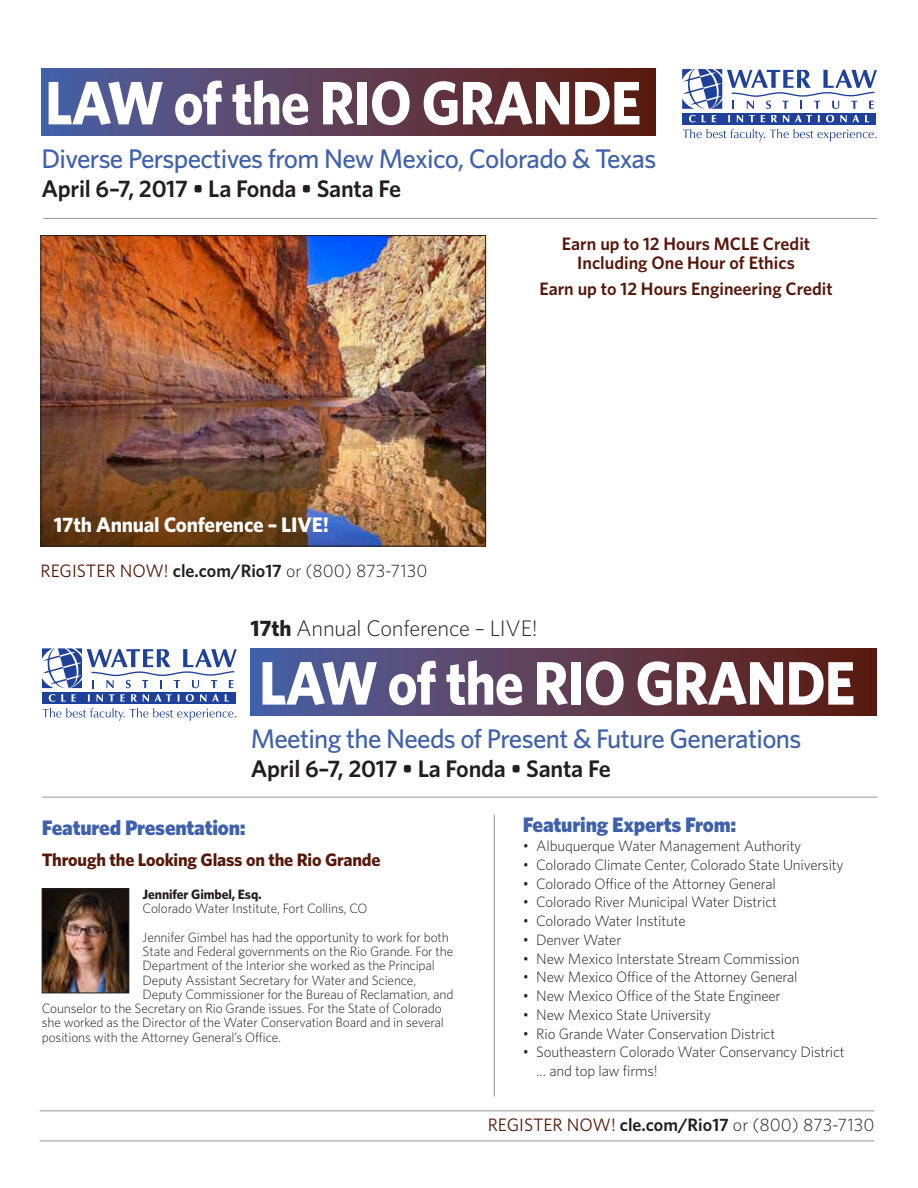
<style>
.page{position:relative;width:918px;height:1188px;background:#fff}
.page>*{position:absolute;margin:0;border:0;box-sizing:border-box;transform-origin:0 0}
.t1{font:700 61.5px "Whitney";letter-spacing:-.02em;color:#fff;scale:.93 1}
.t2{font:500 27px "Whitney";letter-spacing:-.025em;color:#3f61ad}
.t3{font:600 24px "Whitney";letter-spacing:-.01em;color:#231f20}
.t4{font:300 22.5px "Whitney";letter-spacing:-.01em;color:#231f20}
.t5{font:900 21px "Whitney";letter-spacing:-.01em;color:#3f61ad}
.t6{font:700 21px "Whitney";letter-spacing:-.01em;color:#fff}
.t7{font:600 18px/19.5px "Whitney";color:#57180a;text-align:center}
.t8{font:300 18px "Whitney";color:#231f20}
.t9{font:700 18px "Whitney";letter-spacing:-.01em;color:#57180a}
.t10{font:300 15px/18.8px "Whitney";letter-spacing:-.01em;color:#231f20}
.t11{font:300 13.5px/28.5px "Whitney";letter-spacing:-.01em;color:#231f20}
.t12{font:700 13.5px "Whitney";letter-spacing:-.01em;color:#231f20}
.s1{font-weight:400;color:#57180a}
.s2{font-weight:600}
.s3{font-weight:700}
</style>
<div class="page">
<hr style="left:40px;top:1110px;width:834px;height:1px;background:#939598">
<hr style="left:40px;top:1140px;width:834px;height:1px;background:#939598">
<hr style="left:42px;top:797px;width:836px;height:1px;background:#939598">
<hr style="left:43px;top:218px;width:835px;height:1px;background:#939598">
<img style="left:42px;top:237px;width:442px;height:307px">
<div style="left:40px;top:235px;width:446px;height:311px;border:1px solid #231f20"></div>
<hr style="left:494px;top:815px;width:1px;height:282px;background:#939598">
<div style="left:41px;top:68px;width:614px;height:68px;background:linear-gradient(to right,#5162a4,#621a0a)"></div>
<div style="left:42px;top:692px;width:194px;height:12px;background:#20419b"></div>
<svg style="left:43px;top:708px;width:193px;height:13px"></svg>
<svg style="left:42px;top:648px;width:195px;height:54px"></svg>
<div style="left:682px;top:113px;width:194px;height:11px;background:#20419b"></div>
<svg style="left:689px;top:115px;width:180px;height:7px"></svg>
<svg style="left:683px;top:129px;width:194px;height:12px"></svg>
<svg style="left:682px;top:69px;width:195px;height:40px"></svg>
<div style="left:251px;top:648px;width:626px;height:68px;background:linear-gradient(to right,#5161a4,#621a0a)"></div>
<img style="left:44px;top:890px;width:83px;height:101px">
<div style="left:42px;top:888px;width:87px;height:105px;border:1px solid #231f20"></div>
<h1 class="t1" style="left:45px;top:66px;width:643px">LAW of the RIO GRANDE</h1>
<h2 class="t2" style="left:41px;top:142px;width:616px">Diverse Perspectives from New Mexico, Colorado &amp; Texas</h2>
<h3 class="t3" style="left:41px;top:174px;width:361px">April 6–7, 2017 • La Fonda • Santa Fe</h3>
<h3 class="t6" style="left:54px;top:512px;width:276px">17th Annual Conference – LIVE!</h3>
<h3 class="t8" style="left:40px;top:560px;width:388px"><span class="s1">REGISTER NOW!</span> <span class="s2">cle.com/Rio17</span> or (800) 873-7130</h3>
<h3 class="t7" style="left:562px;top:233px;width:250px">Earn up to 12 Hours MCLE Credit<br>Including One Hour of Ethics</h3>
<h3 class="t7" style="left:539px;top:278px;width:295px">Earn up to 12 Hours Engineering Credit</h3>
<h3 class="t4" style="left:251px;top:615px;width:289px"><span class="s3">17th</span> Annual Conference – LIVE!</h3>
<h1 class="t1" style="left:259px;top:646px;width:643px">LAW of the RIO GRANDE</h1>
<h2 class="t2" style="left:251px;top:723px;width:552px">Meeting the Needs of Present &amp; Future Generations</h2>
<h3 class="t3" style="left:251px;top:754px;width:361px">April 6–7, 2017 • La Fonda • Santa Fe</h3>
<h3 class="t5" style="left:42px;top:815px;width:206px">Featured Presentation:</h3>
<h3 class="t9" style="left:42px;top:848px;width:340px">Through the Looking Glass on the Rio Grande</h3>
<p class="t12" style="left:143px;top:886px;width:121px">Jennifer Gimbel, Esq.</p>
<p class="t11" style="left:143px;top:894px;width:308px">Colorado Water Institute, Fort Collins, CO<br>Jennifer Gimbel has had the opportunity to work for both</p>
<p class="t11" style="left:143px;top:937px;width:312px">State and Federal governments on the Rio Grande. For the</p>
<p class="t11" style="left:143px;top:951px;width:294px">Department of the Interior she worked as the Principal</p>
<p class="t11" style="left:143px;top:965px;width:275px">Deputy Assistant Secretary for Water and Science,</p>
<p class="t11" style="left:143px;top:980px;width:312px">Deputy Commissioner for the Bureau of Reclamation, and</p>
<p class="t11" style="left:42px;top:994px;width:402px">Counselor to the Secretary on Rio Grande issues. For the State of Colorado</p>
<p class="t11" style="left:42px;top:1008px;width:404px">she worked as the Director of the Water Conservation Board and in several</p>
<p class="t11" style="left:42px;top:1022px;width:241px">positions with the Attorney General’s Office.</p>
<h3 class="t5" style="left:523px;top:812px;width:215px">Featuring Experts From:</h3>
<p class="t10" style="left:523px;top:836px;width:280px">• Albuquerque Water Management Authority</p>
<p class="t10" style="left:523px;top:855px;width:322px">• Colorado Climate Center, Colorado State University</p>
<p class="t10" style="left:523px;top:874px;width:255px">• Colorado Office of the Attorney General</p>
<p class="t10" style="left:523px;top:893px;width:256px">• Colorado River Municipal Water District</p>
<p class="t10" style="left:523px;top:911px;width:165px">• Colorado Water Institute</p>
<p class="t10" style="left:523px;top:930px;width:100px">• Denver Water</p>
<p class="t10" style="left:523px;top:949px;width:278px">• New Mexico Interstate Stream Commission</p>
<p class="t10" style="left:523px;top:968px;width:276px">• New Mexico Office of the Attorney General</p>
<p class="t10" style="left:523px;top:986px;width:259px">• New Mexico Office of the State Engineer</p>
<p class="t10" style="left:523px;top:1005px;width:190px">• New Mexico State University</p>
<p class="t10" style="left:523px;top:1024px;width:254px">• Rio Grande Water Conservation District</p>
<p class="t10" style="left:536px;top:1043px;width:310px;text-indent:-14px">• Southeastern Colorado Water Conservancy District … and top law firms!</p>
<h3 class="t8" style="left:488px;top:1115px;width:388px"><span class="s1">REGISTER NOW!</span> <span class="s2">cle.com/Rio17</span> or (800) 873-7130</h3>
</div>
